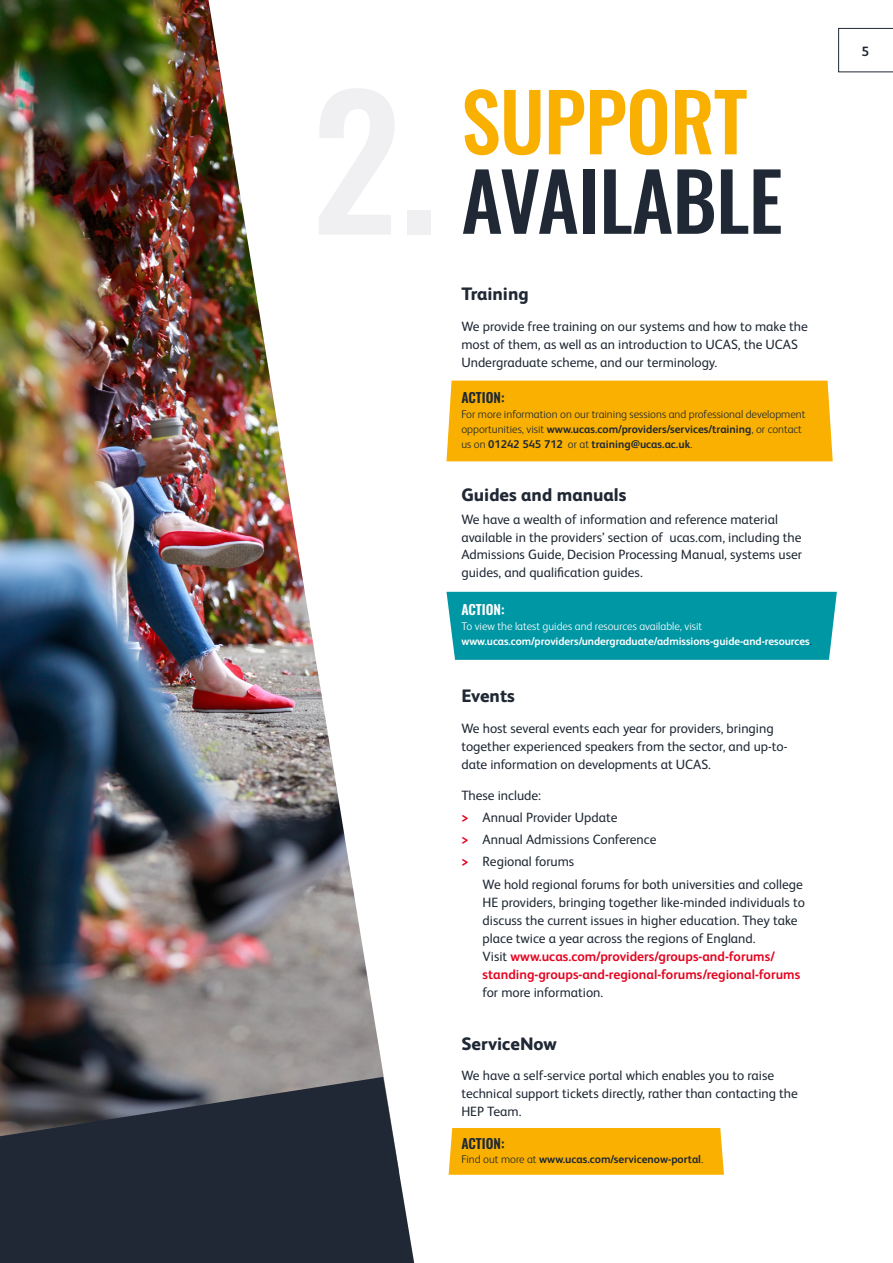
<style>
.page{position:relative;width:893px;height:1263px;background:#fff}
.page>*{position:absolute;margin:0;border:0;box-sizing:border-box;transform-origin:0 0}
.t1{font:500 79.5px "Oswald";letter-spacing:-.01em;color:#1f2834}
.t2{font:500 79.5px "Oswald";letter-spacing:-.01em;color:#f9b000}
.t3{font:800 18px "FS Albert Pro";color:#1f2834}
.t4{font:13.5px/18px "FS Albert Pro";color:#1f2834}
.t5{font:600 13.5px "Oswald";color:#1f2834}
.t6{font:600 13.5px "Oswald";color:#fff}
.t7{font:700 13.5px "FS Albert Pro";color:#1f2834}
.t8{font:300 11.25px/15px "FS Albert Pro";color:#1f2834}
.t9{font:300 11.25px "FS Albert Pro";color:#fff}
.t10{font:700 11.25px "FS Albert Pro";color:#1f2834}
.t11{font:700 11.1px "FS Albert Pro";letter-spacing:-.005em;color:#fff}
.s1{font-weight:700}
.s2{font-weight:300;color:#1f2834}
.s3{font-weight:700;color:#e40521}
.s4{font-weight:300}
</style>
<div class="page">
<div style="left:446px;top:381px;width:387px;height:80px;background:#f9b000"></div>
<div style="left:449px;top:1128px;width:275px;height:47px;background:#f9b000"></div>
<div style="left:446px;top:592px;width:391px;height:68px;background:#0097a5"></div>
<svg style="left:838px;top:28px;width:55px;height:44px"></svg>
<img style="left:0;top:0;width:384px;height:1077px">
<svg style="left:0;top:1077px;width:414px;height:186px;fill:#1f2834"></svg>
<h1 class="t2" style="left:461px;top:80px;width:288px">SUPPORT</h1>
<h1 class="t1" style="left:461px;top:160px;width:323px">AVAILABLE</h1>
<h2 class="t3" style="left:461px;top:280px;width:69px">Training</h2>
<p class="t4" style="left:461px;top:316px;width:348px">We provide free training on our systems and how to make the most of them, as well as an introduction to UCAS, the UCAS<br>Undergraduate scheme, and our terminology.</p>
<p class="t5" style="left:461px;top:391px;width:45px">ACTION:</p>
<p class="t8" style="left:461px;top:406px;width:346px">For more information on our training sessions and professional development opportunities, visit <span class="s1">www.ucas.com/providers/services/training</span>, or contact us on <span class="s1">01242 545 712</span> or at <span class="s1">training@ucas.ac.uk</span>.</p>
<h2 class="t3" style="left:461px;top:481px;width:166px">Guides and manuals</h2>
<p class="t4" style="left:461px;top:509px;width:342px">We have a wealth of information and reference material available in the providers’ section of ucas.com, including the Admissions Guide, Decision Processing Manual, systems user guides, and qualification guides.</p>
<p class="t6" style="left:461px;top:602px;width:45px">ACTION:</p>
<p class="t9" style="left:461px;top:618px;width:242px">To view the latest guides and resources available, visit</p>
<p class="t11" style="left:461px;top:633px;width:352px">www.ucas.com/providers/undergraduate/admissions-guide-and-resources<span class="s2">.</span></p>
<h2 class="t3" style="left:461px;top:682px;width:55px">Events</h2>
<p class="t4" style="left:461px;top:718px;width:328px">We host several events each year for providers, bringing together experienced speakers from the sector, and up-to&shy;date information on developments at UCAS.</p>
<p class="t4" style="left:461px;top:783px;width:197px;line-height:22.2px">These include:<br><span class="s3">&gt;</span> Annual Provider Update<br><span class="s3">&gt;</span> Annual Admissions Conference <span class="s3">&gt;</span> Regional forums</p>
<p class="t4" style="left:483px;top:874px;width:324px">We hold regional forums for both universities and college HE providers, bringing together like-minded individuals to discuss the current issues in higher education. They take place twice a year across the regions of England.<br>Visit <span class="s3">www.ucas.com/providers/groups-and-forums/ standing-groups-and-regional-forums/regional-forums</span></p>
<p class="t4" style="left:483px;top:982px;width:122px">for more information.</p>
<h2 class="t3" style="left:461px;top:1029px;width:97px">ServiceNow</h2>
<p class="t4" style="left:461px;top:1066px;width:338px">We have a self-service portal which enables you to raise technical support tickets directly, rather than contacting the<br>HEP Team.</p>
<p class="t5" style="left:461px;top:1137px;width:45px">ACTION:</p>
<p class="t10" style="left:461px;top:1151px;width:243px"><span class="s4">Find out more at</span> www.ucas.com/servicenow-portal<span class="s4">.</span></p>
<p class="t7" style="left:861px;top:42px;width:9px">5</p>
</div>
